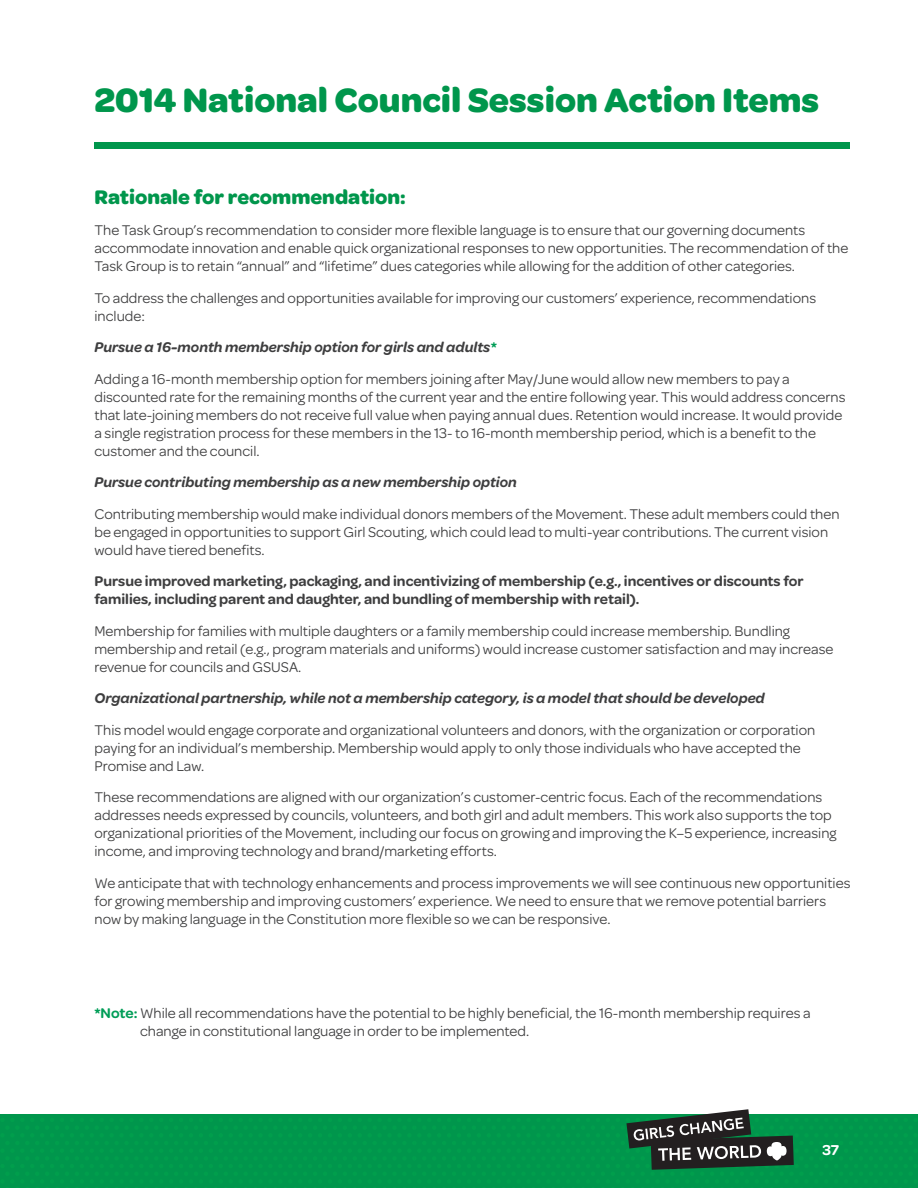
<style>
.page{position:relative;width:918px;height:1188px;background:#fff}
.page>*{position:absolute;margin:0;border:0;box-sizing:border-box;transform-origin:0 0}
.t1{font:700 36px "Omnes Girl Scouts";color:#00964c}
.t2{font:700 21px "Omnes Girl Scouts";color:#00964c}
.t3{font:600 15.3px "Omnes Girl Scouts";color:#fff}
.t4{font:15px/18px "Omnes Girl Scouts";color:#3e3e3f}
.t5{font:600 15px/18px "Omnes Girl Scouts";color:#3e3e3f}
.t6{font:italic 600 15px "Omnes Girl Scouts";color:#3e3e3f}
.s1{font-weight:600;font-style:italic}
.s2{font-weight:600;font-style:italic;color:#009d57}
.s3{font-weight:600;color:#009d57}
</style>
<div class="page">
<div style="left:0;top:1115px;width:918px;height:73px;background:#00964c"></div>
<svg style="left:626px;top:1109px;width:168px;height:61px"></svg>
<div style="left:94px;top:142px;width:756px;height:6px;background:#00964c"></div>
<h1 class="t1" style="left:94px;top:73px;width:726px">2014 National Council Session Action Items</h1>
<h2 class="t2" style="left:94px;top:181px;width:313px">Rationale for recommendation:</h2>
<p class="t4" style="left:94px;top:220px;width:755px">The Task Group’s recommendation to consider more flexible language is to ensure that our governing documents accommodate innovation and enable quick organizational responses to new opportunities. The recommendation of the<br>Task Group is to retain “annual” and “lifetime” dues categories while allowing for the addition of other categories.</p>
<p class="t4" style="left:94px;top:288px;width:723px">To address the challenges and opportunities available for improving our customers’ experience, recommendations include:</p>
<p class="t4" style="left:94px;top:331px;width:697px;line-height:31.5px"><span class="s1">Pursue a 16-month membership option for girls and adults</span><span class="s2">*<br></span>Adding a 16-month membership option for members joining after May/June would allow new members to pay a</p>
<p class="t4" style="left:94px;top:387px;width:753px">discounted rate for the remaining months of the current year and the entire following year. This would address concerns that late-joining members do not receive full value when paying annual dues. Retention would increase. It would provide a single registration process for these members in the 13- to 16-month membership period, which is a benefit to the customer and the council.</p>
<p class="t6" style="left:94px;top:472px;width:424px">Pursue contributing membership as a new membership option</p>
<p class="t4" style="left:94px;top:504px;width:747px">Contributing membership would make individual donors members of the Movement. These adult members could then be engaged in opportunities to support Girl Scouting, which could lead to multi-year contributions. The current vision would have tiered benefits.</p>
<p class="t5" style="left:94px;top:571px;width:711px">Pursue improved marketing, packaging, and incentivizing of membership (e.g., incentives or discounts for families, including parent and daughter, and bundling of membership with retail).</p>
<p class="t4" style="left:94px;top:621px;width:741px">Membership for families with multiple daughters or a family membership could increase membership. Bundling membership and retail (e.g., program materials and uniforms) would increase customer satisfaction and may increase revenue for councils and GSUSA.</p>
<p class="t6" style="left:94px;top:688px;width:672px">Organizational partnership, while not a membership category, is a model that should be developed</p>
<p class="t4" style="left:94px;top:720px;width:722px">This model would engage corporate and organizational volunteers and donors, with the organization or corporation paying for an individual’s membership. Membership would apply to only those individuals who have accepted the<br>Promise and Law.</p>
<p class="t4" style="left:94px;top:787px;width:744px">These recommendations are aligned with our organization’s customer-centric focus. Each of the recommendations addresses needs expressed by councils, volunteers, and both girl and adult members. This work also supports the top organizational priorities of the Movement, including our focus on growing and improving the K–5 experience, increasing income, and improving technology and brand/marketing efforts.</p>
<p class="t4" style="left:94px;top:873px;width:758px">We anticipate that with technology enhancements and process improvements we will see continuous new opportunities for growing membership and improving customers’ experience. We need to ensure that we remove potential barriers now by making language in the Constitution more flexible so we can be responsive.</p>
<p class="t4" style="left:140px;top:1003px;width:672px;text-indent:-46px"><span class="s3">*Note:</span> While all recommendations have the potential to be highly beneficial, the 16-month membership requires a change in constitutional language in order to be implemented.</p>
<p class="t3" style="left:822px;top:1139px;width:18px">37</p>
</div>
